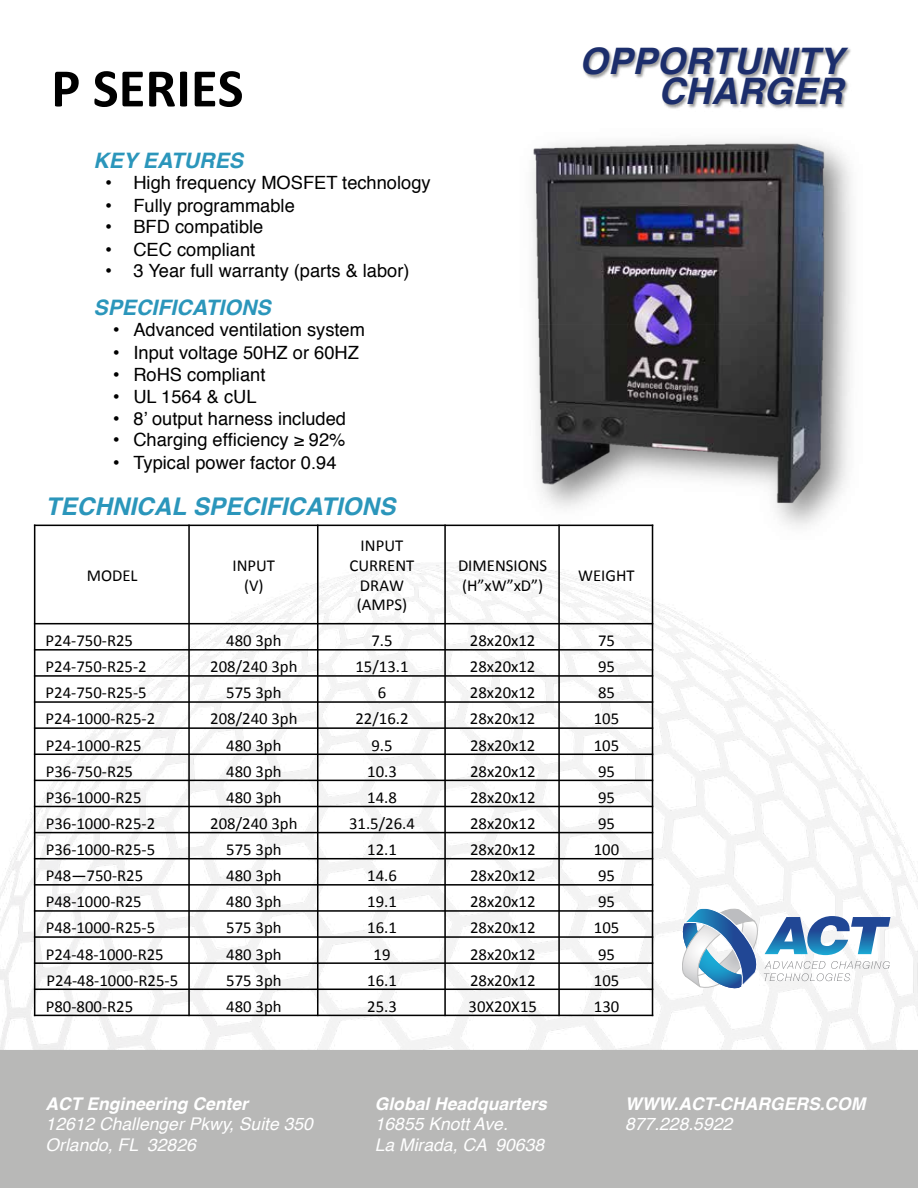
<style>
.page{position:relative;width:918px;height:1188px;background:#fff}
.page>*{position:absolute;margin:0;border:0;box-sizing:border-box;transform-origin:0 0}
.t1{font:700 54.75px "Calibri";color:#000}
.t2{font:italic 700 36.6px/30.5px "Helvetica";color:#1c2e6c;text-align:right}
.t3{font:italic 700 24.3px "Helvetica";color:#2b96bb}
.t4{font:italic 700 21.3px "Helvetica";color:#2b96bb}
.t5{font:18.3px "Helvetica";color:#000}
.t6{font:italic 17.55px/21.3px "Helvetica";color:#fff}
.t7{font:italic 700 17.55px "Helvetica";color:#fff}
.t8{font:16.8px/19.8px "Calibri";color:#000;text-align:center}
.s1{font-family:"Arial"}
</style>
<div class="page">
<img style="left:0;top:563px;width:918px;height:484px">
<div style="left:0;top:1050px;width:918px;height:138px;background:#b8b8b7"></div>
<img style="left:583px;top:48px;width:268px;height:31px">
<img style="left:640px;top:72px;width:211px;height:37px">
<img style="left:500px;top:148px;width:351px;height:407px">
<img style="left:524px;top:141px;width:306px;height:367px">
<hr style="left:188px;top:525px;width:2px;height:491px;background:#000">
<hr style="left:317px;top:525px;width:2px;height:491px;background:#000">
<hr style="left:444px;top:525px;width:2px;height:491px;background:#000">
<hr style="left:558px;top:525px;width:2px;height:491px;background:#000">
<hr style="left:34px;top:623px;width:619px;height:1px;background:#000">
<hr style="left:34px;top:649px;width:619px;height:2px;background:#000">
<hr style="left:34px;top:675px;width:619px;height:2px;background:#000">
<hr style="left:34px;top:701px;width:619px;height:2px;background:#000">
<hr style="left:34px;top:727px;width:619px;height:2px;background:#000">
<hr style="left:34px;top:754px;width:619px;height:1px;background:#000">
<hr style="left:34px;top:780px;width:619px;height:1px;background:#000">
<hr style="left:34px;top:806px;width:619px;height:1px;background:#000">
<hr style="left:34px;top:832px;width:619px;height:1px;background:#000">
<hr style="left:34px;top:858px;width:619px;height:1px;background:#000">
<hr style="left:34px;top:884px;width:619px;height:2px;background:#000">
<hr style="left:34px;top:910px;width:619px;height:2px;background:#000">
<hr style="left:34px;top:936px;width:619px;height:2px;background:#000">
<hr style="left:34px;top:962px;width:619px;height:2px;background:#000">
<hr style="left:34px;top:989px;width:619px;height:1px;background:#000">
<hr style="left:34px;top:525px;width:1px;height:491px;background:#000">
<hr style="left:652px;top:525px;width:1px;height:491px;background:#000">
<hr style="left:34px;top:525px;width:619px;height:1px;background:#000">
<hr style="left:34px;top:1015px;width:619px;height:1px;background:#000">
<svg style="left:678px;top:908px;width:212px;height:83px"></svg>
<h1 class="t1" style="left:51px;top:53px;width:194px">P SERIES</h1>
<p class="t4" style="left:93px;top:143px;width:151px">KEY EATURES</p>
<p class="t5" style="left:106px;top:168px;width:326px"><span class="s1">•</span> High frequency MOSFET technology</p>
<p class="t5" style="left:106px;top:191px;width:191px"><span class="s1">•</span> Fully programmable</p>
<p class="t5" style="left:106px;top:213px;width:159px"><span class="s1">•</span> BFD compatible</p>
<p class="t5" style="left:106px;top:235px;width:151px"><span class="s1">•</span> CEC compliant</p>
<p class="t5" style="left:106px;top:257px;width:305px"><span class="s1">•</span> 3 Year full warranty (parts &amp; labor)</p>
<p class="t4" style="left:93px;top:290px;width:179px">SPECIFICATIONS</p>
<p class="t5" style="left:113px;top:316px;width:253px"><span class="s1">•</span> Advanced ventilation system</p>
<p class="t5" style="left:113px;top:339px;width:247px"><span class="s1">•</span> Input voltage 50HZ or 60HZ</p>
<p class="t5" style="left:113px;top:360px;width:154px"><span class="s1">•</span> RoHS compliant</p>
<p class="t5" style="left:113px;top:383px;width:145px"><span class="s1">•</span> UL 1564 &amp; cUL</p>
<p class="t5" style="left:113px;top:404px;width:234px"><span class="s1">•</span> 8’ output harness included</p>
<p class="t5" style="left:113px;top:426px;width:234px"><span class="s1">•</span> Charging efÞciency ≥ 92%</p>
<p class="t5" style="left:113px;top:448px;width:225px"><span class="s1">•</span> Typical power factor 0.94</p>
<h3 class="t3" style="left:46px;top:486px;width:351px">TECHNICAL SPECIFICATIONS</h3>
<p class="t8" style="left:87px;top:566px;width:52px">MODEL</p>
<p class="t8" style="left:233px;top:556px;width:44px">INPUT (V)</p>
<p class="t8" style="left:349px;top:536px;width:67px">INPUT<br>CURRENT<br>DRAW (AMPS)</p>
<h2 class="t2" style="left:579px;top:46px;width:265px">OPPORTUNITY<br>CHARGER</h2>
<p class="t8" style="left:458px;top:556px;width:91px;text-align:left">DIMENSIONS (H”xW”xD”)</p>
<p class="t8" style="left:578px;top:566px;width:58px">WEIGHT</p>
<p class="t8" style="left:46px;top:631px;width:89px">P24--‐750--‐R25</p>
<p class="t8" style="left:226px;top:631px;width:57px">480 3ph</p>
<p class="t8" style="left:371px;top:631px;width:23px">7.5</p>
<p class="t8" style="left:470px;top:631px;width:67px">28x20x12</p>
<p class="t8" style="left:598px;top:631px;width:18px">75</p>
<p class="t8" style="left:46px;top:657px;width:103px">P24--‐750--‐R25--‐2</p>
<p class="t8" style="left:210px;top:657px;width:89px">208/240 3ph</p>
<p class="t8" style="left:355px;top:657px;width:55px">15/13.1</p>
<p class="t8" style="left:470px;top:657px;width:67px">28x20x12</p>
<p class="t8" style="left:598px;top:657px;width:18px">95</p>
<p class="t8" style="left:46px;top:683px;width:103px">P24--‐750--‐R25--‐5</p>
<p class="t8" style="left:226px;top:683px;width:57px">575 3ph</p>
<p class="t8" style="left:378px;top:683px;width:10px">6</p>
<p class="t8" style="left:470px;top:683px;width:67px">28x20x12</p>
<p class="t8" style="left:598px;top:683px;width:18px">85</p>
<p class="t8" style="left:46px;top:709px;width:111px">P24--‐1000--‐R25--‐2</p>
<p class="t8" style="left:210px;top:709px;width:89px">208/240 3ph</p>
<p class="t8" style="left:355px;top:709px;width:55px">22/16.2</p>
<p class="t8" style="left:470px;top:709px;width:67px">28x20x12</p>
<p class="t8" style="left:594px;top:709px;width:27px">105</p>
<p class="t8" style="left:46px;top:735px;width:97px">P24--‐1000--‐R25</p>
<p class="t8" style="left:226px;top:735px;width:57px">480 3ph</p>
<p class="t8" style="left:371px;top:735px;width:23px">9.5</p>
<p class="t8" style="left:470px;top:735px;width:67px">28x20x12</p>
<p class="t8" style="left:594px;top:735px;width:27px">105</p>
<p class="t8" style="left:46px;top:761px;width:89px">P36--‐750--‐R25</p>
<p class="t8" style="left:226px;top:761px;width:57px">480 3ph</p>
<p class="t8" style="left:367px;top:761px;width:31px">10.3</p>
<p class="t8" style="left:470px;top:761px;width:67px">28x20x12</p>
<p class="t8" style="left:598px;top:761px;width:18px">95</p>
<p class="t8" style="left:46px;top:787px;width:97px">P36--‐1000--‐R25</p>
<p class="t8" style="left:226px;top:787px;width:57px">480 3ph</p>
<p class="t8" style="left:367px;top:787px;width:31px">14.8</p>
<p class="t8" style="left:470px;top:787px;width:67px">28x20x12</p>
<p class="t8" style="left:598px;top:787px;width:18px">95</p>
<p class="t8" style="left:46px;top:813px;width:111px">P36--‐1000--‐R25--‐2</p>
<p class="t8" style="left:210px;top:813px;width:89px">208/240 3ph</p>
<p class="t8" style="left:349px;top:813px;width:67px">31.5/26.4</p>
<p class="t8" style="left:470px;top:813px;width:67px">28x20x12</p>
<p class="t8" style="left:598px;top:813px;width:18px">95</p>
<p class="t8" style="left:46px;top:840px;width:111px">P36--‐1000--‐R25--‐5</p>
<p class="t8" style="left:226px;top:840px;width:57px">575 3ph</p>
<p class="t8" style="left:367px;top:840px;width:31px">12.1</p>
<p class="t8" style="left:470px;top:840px;width:67px">28x20x12</p>
<p class="t8" style="left:594px;top:840px;width:27px">100</p>
<p class="t8" style="left:46px;top:866px;width:99px">P48—750--‐R25</p>
<p class="t8" style="left:226px;top:866px;width:57px">480 3ph</p>
<p class="t8" style="left:367px;top:866px;width:31px">14.6</p>
<p class="t8" style="left:470px;top:866px;width:67px">28x20x12</p>
<p class="t8" style="left:598px;top:866px;width:18px">95</p>
<p class="t8" style="left:46px;top:892px;width:97px">P48--‐1000--‐R25</p>
<p class="t8" style="left:226px;top:892px;width:57px">480 3ph</p>
<p class="t8" style="left:367px;top:892px;width:31px">19.1</p>
<p class="t8" style="left:470px;top:892px;width:67px">28x20x12</p>
<p class="t8" style="left:598px;top:892px;width:18px">95</p>
<p class="t8" style="left:46px;top:918px;width:111px">P48--‐1000--‐R25--‐5</p>
<p class="t8" style="left:226px;top:918px;width:57px">575 3ph</p>
<p class="t8" style="left:367px;top:918px;width:31px">16.1</p>
<p class="t8" style="left:470px;top:918px;width:67px">28x20x12</p>
<p class="t8" style="left:594px;top:918px;width:27px">105</p>
<p class="t8" style="left:46px;top:944px;width:120px">P24--‐48--‐1000--‐R25</p>
<p class="t8" style="left:226px;top:944px;width:57px">480 3ph</p>
<p class="t8" style="left:374px;top:944px;width:18px">19</p>
<p class="t8" style="left:470px;top:944px;width:67px">28x20x12</p>
<p class="t8" style="left:598px;top:944px;width:18px">95</p>
<p class="t8" style="left:47px;top:970px;width:133px">P24--‐48--‐1000--‐R25--‐5</p>
<p class="t8" style="left:226px;top:970px;width:57px">575 3ph</p>
<p class="t8" style="left:367px;top:970px;width:31px">16.1</p>
<p class="t8" style="left:470px;top:970px;width:67px">28x20x12</p>
<p class="t8" style="left:594px;top:970px;width:27px">105</p>
<p class="t8" style="left:46px;top:996px;width:89px">P80--‐800--‐R25</p>
<p class="t8" style="left:226px;top:996px;width:57px">480 3ph</p>
<p class="t8" style="left:367px;top:996px;width:31px">25.3</p>
<p class="t8" style="left:469px;top:996px;width:70px">30X20X15</p>
<p class="t8" style="left:594px;top:996px;width:27px">130</p>
<p class="t7" style="left:46px;top:1089px;width:204px">ACT Engineering Center</p>
<p class="t6" style="left:46px;top:1113px;width:269px">12612 Challenger Pkwy, Suite 350<br>Orlando, FL 32826</p>
<p class="t7" style="left:375px;top:1089px;width:174px">Global Headquarters</p>
<p class="t6" style="left:375px;top:1113px;width:171px">16855 Knott Ave.<br>La Mirada, CA 90638</p>
<p class="t7" style="left:625px;top:1089px;width:242px">WWW.ACT-CHARGERS.COM</p>
<p class="t6" style="left:625px;top:1113px;width:109px">877.228.5922</p>
</div>
